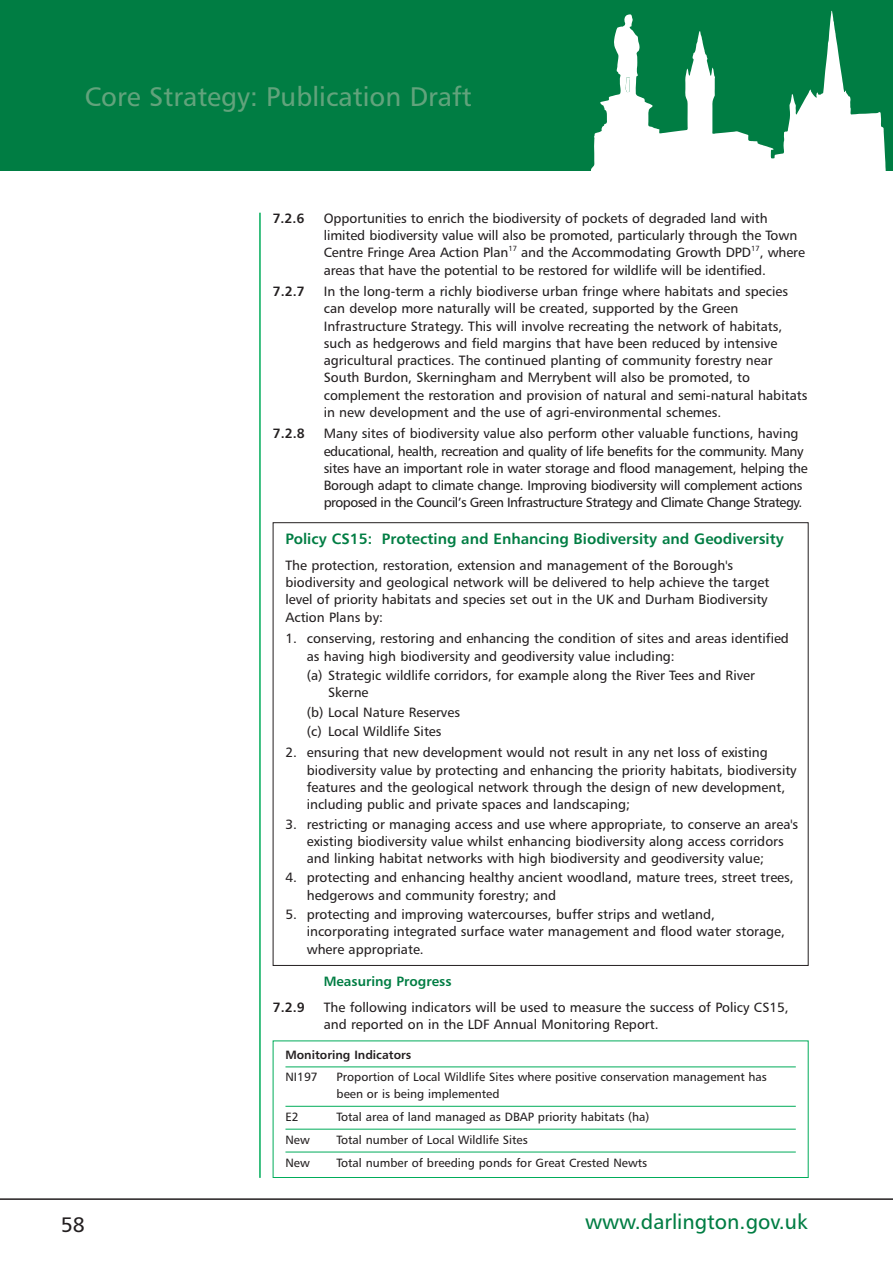
<style>
.page{position:relative;width:893px;height:1263px;background:#fff}
.page>*{position:absolute;margin:0;border:0;box-sizing:border-box;transform-origin:0 0}
.t1{font:27px "Humanist 777 BT Roman B";color:#62a37c}
.t2{font:21px "Humanist 777 BT Roman B";color:#007d43}
.t3{font:21px "Humanist 777 BT Roman B";color:#231f20}
.t4{font:15px "Humanist 777 BT Bold B";color:#007d43}
.t5{font:13.5px/17.2px "Humanist 777 BT Roman B";color:#231f20}
.t6{font:13.5px/17.2px "Humanist 777 BT Roman B";letter-spacing:-.025em;color:#231f20}
.t7{font:13.5px "Humanist 777 BT Bold B";color:#231f20}
.t8{font:13.5px "Humanist 777 BT Bold B";color:#007d43}
.t9{font:12px/16.5px "Humanist 777 BT Roman B";color:#231f20}
.t10{font:12px "Humanist 777 BT Bold B";color:#231f20}
</style>
<div class="page">
<div style="left:0;top:0;width:892px;height:170px;background:#007d43"></div>
<svg style="left:591px;top:11px;width:295px;height:159px"></svg>
<svg style="left:625px;top:77px;width:5px;height:15px"></svg>
<hr style="left:0;top:1198px;width:892px;height:2px;background:#231f20">
<hr style="left:259px;top:213px;width:2px;height:965px;background:#00ac5a">
<hr style="left:285px;top:1067px;width:511px;height:1px;background:#00ac5a">
<hr style="left:285px;top:1106px;width:511px;height:1px;background:#00ac5a">
<hr style="left:285px;top:1129px;width:511px;height:1px;background:#00ac5a">
<hr style="left:285px;top:1152px;width:511px;height:1px;background:#00ac5a">
<div style="left:273px;top:1041px;width:535px;height:137px;border:1px solid #00ac5a"></div>
<h1 class="t1" style="left:85px;top:85px;width:388px">Core Strategy: Publication Draft</h1>
<h2 class="t3" style="left:61px;top:1216px;width:26px">58</h2>
<p class="t7" style="left:273px;top:213px;width:33px">7.2.6</p>
<p class="t5" style="left:324px;top:211px;width:483px">Opportunities to enrich the biodiversity of pockets of degraded land with limited biodiversity value will also be promoted, particularly through the Town Centre Fringe Area Action Plan<sup>17</sup> and the Accommodating Growth DPD<sup>17</sup>, where areas that have the potential to be restored for wildlife will be identified.</p>
<p class="t7" style="left:273px;top:286px;width:34px">7.2.7</p>
<p class="t5" style="left:324px;top:284px;width:485px">In the long-term a richly biodiverse urban fringe where habitats and species can develop more naturally will be created, supported by the Green Infrastructure Strategy. This will involve recreating the network of habitats, such as hedgerows and field margins that have been reduced by intensive agricultural practices. The continued planting of community forestry near South Burdon, Skerningham and Merrybent will also be promoted, to complement the restoration and provision of natural and semi-natural habitats in new development and the use of agri-environmental schemes.</p>
<p class="t7" style="left:273px;top:428px;width:34px">7.2.8</p>
<p class="t6" style="left:324px;top:426px;width:486px">Many sites of biodiversity value also perform other valuable functions, having educational, health, recreation and quality of life benefits for the community. Many sites have an important role in water storage and flood management, helping the Borough adapt to climate change. Improving biodiversity will complement actions proposed in the Council’s Green Infrastructure Strategy and Climate Change Strategy.</p>
<p class="t4" style="left:285px;top:533px;width:500px">Policy CS15: Protecting and Enhancing Biodiversity and Geodiversity</p>
<p class="t5" style="left:285px;top:558px;width:485px">The protection, restoration, extension and management of the Borough's biodiversity and geological network will be delivered to help achieve the target level of priority habitats and species set out in the UK and Durham Biodiversity Action Plans by:</p>
<p class="t5" style="left:307px;top:631px;width:484px;text-indent:-21px">1. conserving, restoring and enhancing the condition of sites and areas identified as having high biodiversity and geodiversity value including:</p>
<p class="t5" style="left:328px;top:668px;width:428px;text-indent:-21px">(a) Strategic wildlife corridors, for example along the River Tees and River<br>Skerne</p>
<p class="t5" style="left:307px;top:703px;width:155px;line-height:19.4px">(b) Local Nature Reserves (c) Local Wildlife Sites</p>
<p class="t5" style="left:307px;top:745px;width:491px;text-indent:-21px">2. ensuring that new development would not result in any net loss of existing biodiversity value by protecting and enhancing the priority habitats, biodiversity features and the geological network through the design of new development, including public and private spaces and landscaping;</p>
<p class="t5" style="left:307px;top:816px;width:493px;text-indent:-21px">3. restricting or managing access and use where appropriate, to conserve an area's existing biodiversity value whilst enhancing biodiversity along access corridors and linking habitat networks with high biodiversity and geodiversity value;</p>
<p class="t5" style="left:307px;top:870px;width:488px;text-indent:-21px">4. protecting and enhancing healthy ancient woodland, mature trees, street trees, hedgerows and community forestry; and</p>
<p class="t5" style="left:307px;top:907px;width:480px;text-indent:-21px">5. protecting and improving watercourses, buffer strips and wetland, incorporating integrated surface water management and flood water storage, where appropriate.</p>
<p class="t8" style="left:324px;top:976px;width:129px">Measuring Progress</p>
<p class="t7" style="left:273px;top:1002px;width:34px">7.2.9</p>
<p class="t5" style="left:324px;top:1000px;width:466px">The following indicators will be used to measure the success of Policy CS15, and reported on in the LDF Annual Monitoring Report.</p>
<p class="t10" style="left:285px;top:1050px;width:127px">Monitoring Indicators</p>
<p class="t9" style="left:285px;top:1070px;width:34px">NI197</p>
<p class="t9" style="left:336px;top:1070px;width:432px">Proportion of Local Wildlife Sites where positive conservation management has been or is being implemented</p>
<p class="t9" style="left:285px;top:1109px;width:15px">E2</p>
<p class="t9" style="left:336px;top:1109px;width:314px">Total area of land managed as DBAP priority habitats (ha)</p>
<p class="t9" style="left:285px;top:1132px;width:26px">New</p>
<p class="t9" style="left:336px;top:1132px;width:193px">Total number of Local Wildlife Sites</p>
<p class="t9" style="left:285px;top:1155px;width:26px">New</p>
<p class="t9" style="left:336px;top:1155px;width:312px">Total number of breeding ponds for Great Crested Newts</p>
<h2 class="t2" style="left:585px;top:1214px;width:224px">www.darlington.gov.uk</h2>
</div>
